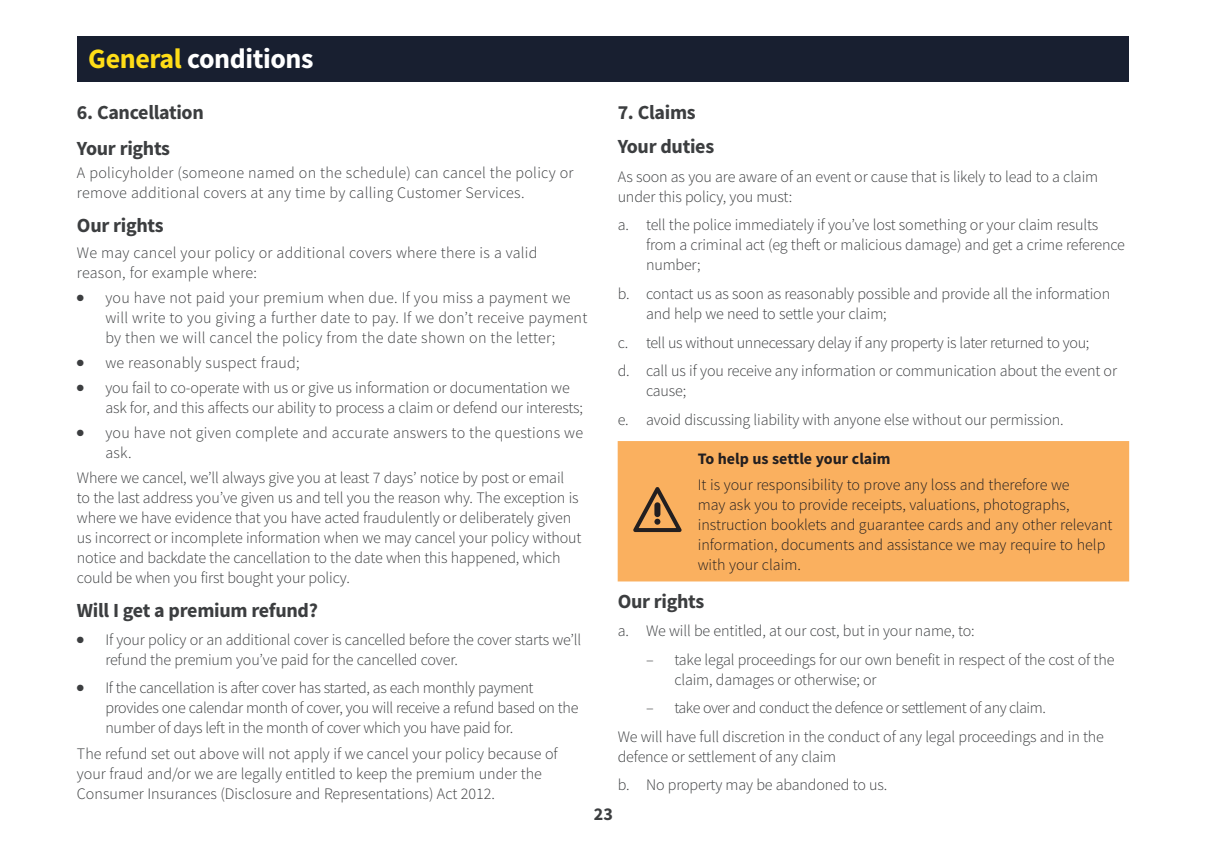
<style>
.page{position:relative;width:1207px;height:855px;background:#fff}
.page>*{position:absolute;margin:0;border:0;box-sizing:border-box;transform-origin:0 0}
.t1{font:700 28px "Source Sans Pro";letter-spacing:-.015em;color:#fff}
.t2{font:700 20px/36.2px "Source Sans Pro";letter-spacing:-.015em;color:#3c3e40}
.t3{font:700 18px "Source Sans Pro";color:#3c3e40}
.t4{font:300 16px/20px "Source Sans Pro";letter-spacing:-.01em;color:#3c3e40}
.t5{font:300 16px/20px "Source Sans Pro";letter-spacing:.015em;color:#3c3e40}
.t6{font:300 16px/20px "Source Sans Pro";color:#231f20}
.t7{font:700 16px "Source Sans Pro";color:#231f20}
.s1{color:#ffdd17}
</style>
<div class="page">
<div style="left:77px;top:36px;width:1051px;height:45px;background:#181f30"></div>
<div style="left:617px;top:441px;width:511px;height:140px;background:#fab05f"></div>
<svg style="left:633px;top:486px;width:48px;height:46px;background:#ba854c"></svg>
<h1 class="t1" style="left:88px;top:40px;width:227px"><span class="s1">General</span> conditions</h1>
<p class="t2" style="left:77px;top:94px;width:128px">6. Cancellation<br>Your rights</p>
<p class="t5" style="left:77px;top:163px;width:498px">A policyholder (someone named on the schedule) can cancel the policy or remove additional covers at any time by calling Customer Services.</p>
<p class="t2" style="left:77px;top:207px;width:88px">Our rights</p>
<p class="t5" style="left:77px;top:243px;width:462px">We may cancel your policy or additional covers where there is a valid reason, for example where:</p>
<p class="t5" style="left:105px;top:288px;width:483px;text-indent:-28px">● you have not paid your premium when due. If you miss a payment we will write to you giving a further date to pay. If we don’t receive payment by then we will cancel the policy from the date shown on the letter;</p>
<p class="t5" style="left:77px;top:352px;width:224px">● we reasonably suspect fraud;</p>
<p class="t4" style="left:105px;top:377px;width:479px;text-indent:-28px">● you fail to co-operate with us or give us information or documentation we ask for, and this affects our ability to process a claim or defend our interests;</p>
<p class="t5" style="left:105px;top:422px;width:479px;text-indent:-28px">● you have not given complete and accurate answers to the questions we ask.</p>
<p class="t4" style="left:77px;top:468px;width:506px">Where we cancel, we’ll always give you at least 7 days’ notice by post or email to the last address you’ve given us and tell you the reason why. The exception is where we have evidence that you have acted fraudulently or deliberately given us incorrect or incomplete information when we may cancel your policy without notice and backdate the cancellation to the date when this happened, which could be when you first bought your policy.</p>
<p class="t2" style="left:77px;top:592px;width:242px">Will I get a premium refund?</p>
<p class="t4" style="left:105px;top:630px;width:477px;text-indent:-28px">● If your policy or an additional cover is cancelled before the cover starts we’ll refund the premium you’ve paid for the cancelled cover.</p>
<p class="t4" style="left:105px;top:677px;width:474px;text-indent:-28px">● If the cancellation is after cover has started, as each monthly payment provides one calendar month of cover, you will receive a refund based on the number of days left in the month of cover which you have paid for.</p>
<p class="t4" style="left:77px;top:743px;width:482px">The refund set out above will not apply if we cancel your policy because of your fraud and/or we are legally entitled to keep the premium under the<br>Consumer Insurances (Disclosure and Representations) Act 2012.</p>
<p class="t2" style="left:617px;top:95px;width:98px;line-height:34.2px">7. Claims<br>Your duties</p>
<p class="t4" style="left:617px;top:167px;width:482px">As soon as you are aware of an event or cause that is likely to lead to a claim under this policy, you must:</p>
<p class="t4" style="left:646px;top:215px;width:480px;text-indent:-28px">a. tell the police immediately if you’ve lost something or your claim results from a criminal act (eg theft or malicious damage) and get a crime reference number;</p>
<p class="t4" style="left:646px;top:284px;width:465px;text-indent:-28px">b. contact us as soon as reasonably possible and provide all the information and help we need to settle your claim;</p>
<p class="t4" style="left:617px;top:328px;width:501px;line-height:28.6px">c. tell us without unnecessary delay if any property is later returned to you;<br>d. call us if you receive any information or communication about the event or</p>
<p class="t4" style="left:617px;top:376px;width:447px;line-height:28.6px;text-indent:28px">cause;<br>e. avoid discussing liability with anyone else without our permission.</p>
<p class="t7" style="left:697px;top:448px;width:194px">To help us settle your claim</p>
<p class="t6" style="left:697px;top:475px;width:416px">It is your responsibility to prove any loss and therefore we<br>may ask you to provide receipts, valuations, photographs, instruction booklets and guarantee cards and any other relevant information, documents and assistance we may require to help with your claim.</p>
<p class="t2" style="left:617px;top:582px;width:88px">Our rights</p>
<p class="t4" style="left:617px;top:621px;width:358px">a. We will be entitled, at our cost, but in your name, to:</p>
<p class="t4" style="left:674px;top:649px;width:441px;text-indent:-28px">– take legal proceedings for our own benefit in respect of the cost of the claim, damages or otherwise; or</p>
<p class="t4" style="left:617px;top:693px;width:487px;line-height:28.6px;text-indent:28px">– take over and conduct the defence or settlement of any claim.<br>We will have full discretion in the conduct of any legal proceedings and in the</p>
<p class="t4" style="left:617px;top:742px;width:271px;line-height:28.6px">defence or settlement of any claim<br>b. No property may be abandoned to us.</p>
<p class="t3" style="left:594px;top:801px;width:21px">23</p>
</div>
